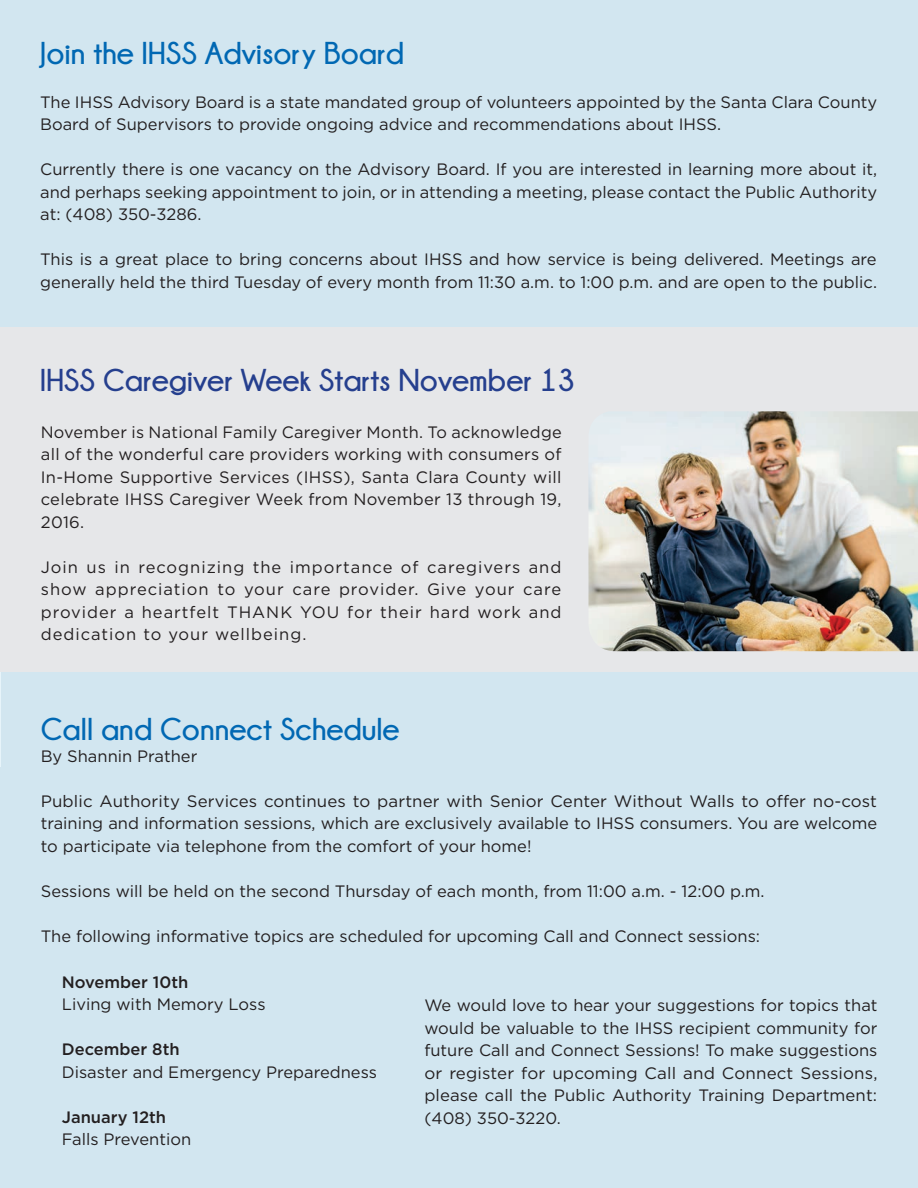
<style>
.page{position:relative;width:918px;height:1188px;background:#fff}
.page>*{position:absolute;margin:0;border:0;box-sizing:border-box;transform-origin:0 0}
.t1{font:700 31.5px "Champagne&Limousines";color:#0168b3}
.t2{font:700 31.5px "Champagne&Limousines";color:#253f8e}
.t3{font:16.5px/22.5px "Gotham";color:#231f20;text-align:justify}
.t4{font:500 16.5px "Gotham";color:#231f20}
</style>
<div class="page">
<div style="left:0;top:672px;width:918px;height:516px;background:#d2e6f0"></div>
<hr style="left:0;top:0;width:1px;height:766px;background:#e7f4fa">
<div style="left:0;top:326px;width:918px;height:346px;background:#e6e7e9"></div>
<div style="left:0;top:0;width:918px;height:326px;background:#d2e6f0"></div>
<img style="left:588px;top:411px;width:330px;height:240px">
<h1 class="t1" style="left:40px;top:35px;width:365px">Join the IHSS Advisory Board</h1>
<p class="t3" style="left:40px;top:90px;width:839px">The IHSS Advisory Board is a state mandated group of volunteers appointed by the Santa Clara County<br>Board of Supervisors to provide ongoing advice and recommendations about IHSS.</p>
<p class="t3" style="left:40px;top:158px;width:839px">Currently there is one vacancy on the Advisory Board. If you are interested in learning more about it, and perhaps seeking appointment to join, or in attending a meeting, please contact the Public Authority at: (408) 350-3286.</p>
<p class="t3" style="left:40px;top:248px;width:838px">This is a great place to bring concerns about IHSS and how service is being delivered. Meetings are generally held the third Tuesday of every month from 11:30 a.m. to 1:00 p.m. and are open to the public.</p>
<h1 class="t2" style="left:40px;top:363px;width:537px">IHSS Caregiver Week Starts November 13</h1>
<p class="t3" style="left:41px;top:420px;width:522px">November is National Family Caregiver Month. To acknowledge all of the wonderful care providers working with consumers of In-Home Supportive Services (IHSS), Santa Clara County will celebrate IHSS Caregiver Week from November 13 through 19, 2016.</p>
<p class="t3" style="left:41px;top:555px;width:522px">Join us in recognizing the importance of caregivers and show appreciation to your care provider. Give your care provider a heartfelt THANK YOU for their hard work and dedication to your wellbeing.</p>
<h1 class="t1" style="left:41px;top:711px;width:360px">Call and Connect Schedule</h1>
<p class="t3" style="left:41px;top:745px;width:158px">By Shannin Prather</p>
<p class="t3" style="left:41px;top:789px;width:838px">Public Authority Services continues to partner with Senior Center Without Walls to offer no-cost training and information sessions, which are exclusively available to IHSS consumers. You are welcome to participate via telephone from the comfort of your home!</p>
<p class="t3" style="left:41px;top:879px;width:725px">Sessions will be held on the second Thursday of each month, from 11:00 a.m. - 12:00 p.m.</p>
<p class="t3" style="left:41px;top:924px;width:721px">The following informative topics are scheduled for upcoming Call and Connect sessions:</p>
<p class="t4" style="left:62px;top:971px;width:128px">November 10th</p>
<p class="t3" style="left:62px;top:993px;width:205px">Living with Memory Loss</p>
<p class="t4" style="left:62px;top:1039px;width:119px">December 8th</p>
<p class="t3" style="left:62px;top:1060px;width:317px">Disaster and Emergency Preparedness</p>
<p class="t4" style="left:62px;top:1106px;width:106px">January 12th</p>
<p class="t3" style="left:62px;top:1128px;width:131px">Falls Prevention</p>
<p class="t3" style="left:424px;top:994px;width:455px">We would love to hear your suggestions for topics that would be valuable to the IHSS recipient community for future Call and Connect Sessions! To make suggestions or register for upcoming Call and Connect Sessions, please call the Public Authority Training Department: (408) 350-3220.</p>
</div>
